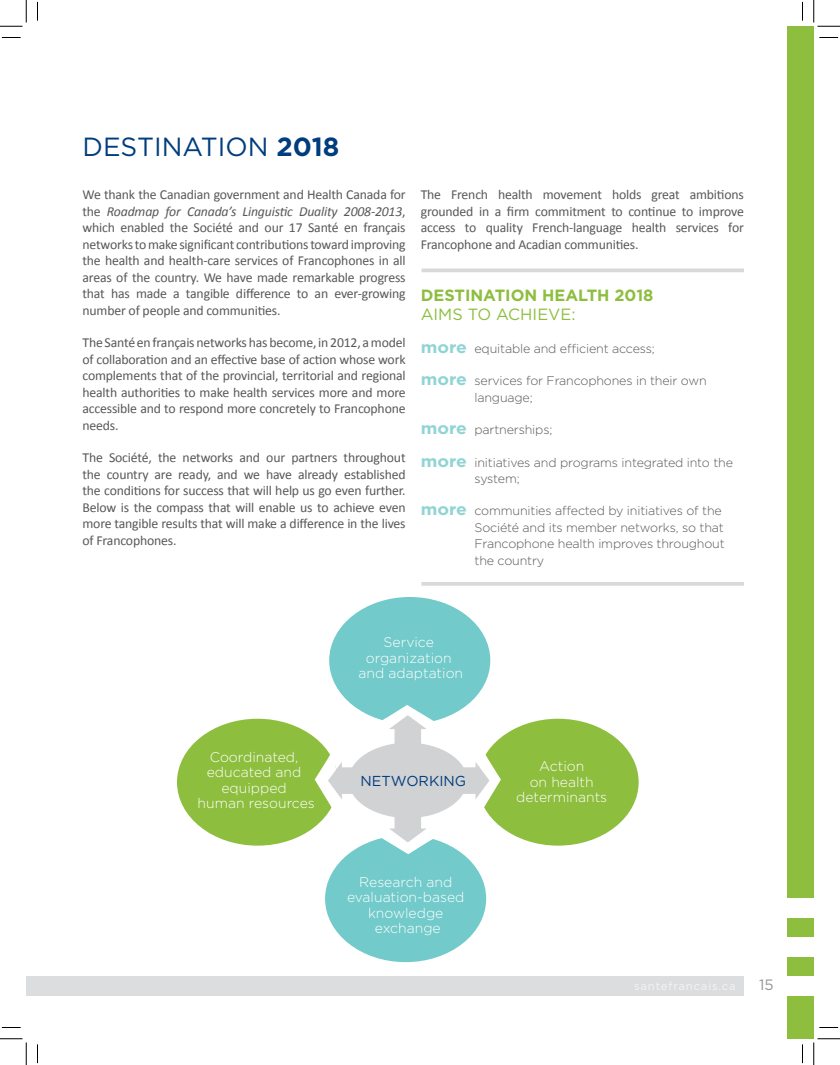
<style>
.page{position:relative;width:840px;height:1065px;background:#fff}
.page>*{position:absolute;margin:0;border:0;box-sizing:border-box;transform-origin:0 0}
.t1{font:26.25px "Gotham";color:#013d7d}
.t2{font:700 16.25px "Gotham";color:#8dbe3e}
.t3{font:16.25px "Gotham";color:#8dbe3e}
.t4{font:15px "Gotham";color:#939598}
.t5{font:14.38px "Gotham";color:#013d7d}
.t6{font:300 14px/15.5px "Gotham";color:#fff;text-align:center}
.t7{font:13.75px/16.5px "Calibri";letter-spacing:-.015em;color:#57585a;text-align:justify}
.t8{font:300 12.5px/16.5px "Gotham";letter-spacing:-.015em;color:#57585a}
.s1{font-weight:700}
.s2{font-style:italic}
.s3{font-weight:700;font-size:16.25px;color:#90d4d4}
</style>
<div class="page">
<div style="left:26px;top:976px;width:718px;height:20px;background:#dcdddf"></div>
<div style="left:787px;top:26px;width:27px;height:1013px;background:#8dbe3e"></div>
<div style="left:777px;top:976px;width:37px;height:20px;background:#fff"></div>
<div style="left:777px;top:938px;width:37px;height:19px;background:#fff"></div>
<div style="left:777px;top:899px;width:37px;height:19px;background:#fff"></div>
<div style="left:177px;top:719px;width:161px;height:127px;background:#8dbe3e;border-radius:50%"></div>
<div style="left:478px;top:719px;width:161px;height:127px;background:#8dbe3e;border-radius:50%"></div>
<div style="left:329px;top:597px;width:161px;height:127px;background:#72caca;border-radius:50%"></div>
<div style="left:325px;top:835px;width:161px;height:127px;background:#72caca;border-radius:50%"></div>
<div style="left:349px;top:743px;width:118px;height:75px;background:#d1d2d4;border-radius:50%"></div>
<svg style="left:460px;top:748px;width:41px;height:77px"></svg>
<svg style="left:315px;top:705px;width:138px;height:149px"></svg>
<svg style="left:422px;top:268px;width:322px;height:4px"></svg>
<hr style="left:422px;top:582px;width:322px;height:4px;background:#d8d9db">
<svg style="left:2px;top:37px;width:19px;height:1px"></svg>
<svg style="left:819px;top:37px;width:19px;height:1px"></svg>
<svg style="left:2px;top:1027px;width:19px;height:1px"></svg>
<svg style="left:819px;top:1027px;width:19px;height:1px"></svg>
<svg style="left:37px;top:2px;width:1px;height:19px"></svg>
<svg style="left:37px;top:1044px;width:1px;height:19px"></svg>
<svg style="left:802px;top:2px;width:1px;height:19px"></svg>
<svg style="left:802px;top:1044px;width:1px;height:19px"></svg>
<svg style="left:0;top:0;width:27px;height:27px"></svg>
<svg style="left:0;top:1039px;width:27px;height:26px"></svg>
<svg style="left:814px;top:0;width:26px;height:27px"></svg>
<svg style="left:814px;top:1039px;width:26px;height:26px"></svg>
<p class="t1" style="left:82px;top:130px;width:258px">DESTINATION <span class="s1">2018</span></p>
<p class="t7" style="left:82px;top:186px;width:325px">We thank the Canadian government and Health Canada for the <span class="s2">Roadmap for Canada’s Linguistic Duality 2008-2013</span>, which enabled the Société and our 17 Santé en français networks to make significant contributions toward improving the health and health-care services of Francophones in all areas of the country. We have made remarkable progress that has made a tangible difference to an ever-growing number of people and communities.</p>
<p class="t7" style="left:82px;top:334px;width:325px">The Santé en français networks has become, in 2012, a model of collaboration and an effective base of action whose work complements that of the provincial, territorial and regional health authorities to make health services more and more accessible and to respond more concretely to Francophone needs.</p>
<p class="t7" style="left:82px;top:449px;width:325px">The Société, the networks and our partners throughout the country are ready, and we have already established the conditions for success that will help us go even further.<br>Below is the compass that will enable us to achieve even more tangible results that will make a difference in the lives of Francophones.</p>
<p class="t7" style="left:421px;top:186px;width:325px">The French health movement holds great ambitions grounded in a firm commitment to continue to improve access to quality French-language health services for Francophone and Acadian communities.</p>
<p class="t2" style="left:421px;top:284px;width:234px">DESTINATION HEALTH 2018</p>
<p class="t3" style="left:421px;top:304px;width:156px">AIMS TO ACHIEVE:</p>
<p class="t8" style="left:421px;top:340px;width:236px"><span class="s3">more</span> equitable and efficient access;</p>
<p class="t8" style="left:475px;top:372px;width:234px;text-indent:-54px"><span class="s3">more</span> services for Francophones in their own language;</p>
<p class="t8" style="left:421px;top:421px;width:133px"><span class="s3">more</span> partnerships;</p>
<p class="t8" style="left:475px;top:453px;width:260px;text-indent:-54px"><span class="s3">more</span> initiatives and programs integrated into the system;</p>
<p class="t8" style="left:475px;top:502px;width:252px;text-indent:-54px"><span class="s3">more</span> communities affected by initiatives of the Société and its member networks, so that Francophone health improves throughout the country</p>
<p class="t6" style="left:359px;top:634px;width:106px">Service organization and adaptation</p>
<p class="t6" style="left:198px;top:749px;width:119px">Coordinated, educated and equipped<br>human resources</p>
<p class="t6" style="left:516px;top:758px;width:92px">Action<br>on health determinants</p>
<p class="t5" style="left:361px;top:772px;width:107px">NETWORKING</p>
<p class="t6" style="left:347px;top:873px;width:119px">Research and evaluation-based knowledge exchange</p>
<p class="t4" style="left:759px;top:975px;width:16px">15</p>
</div>
